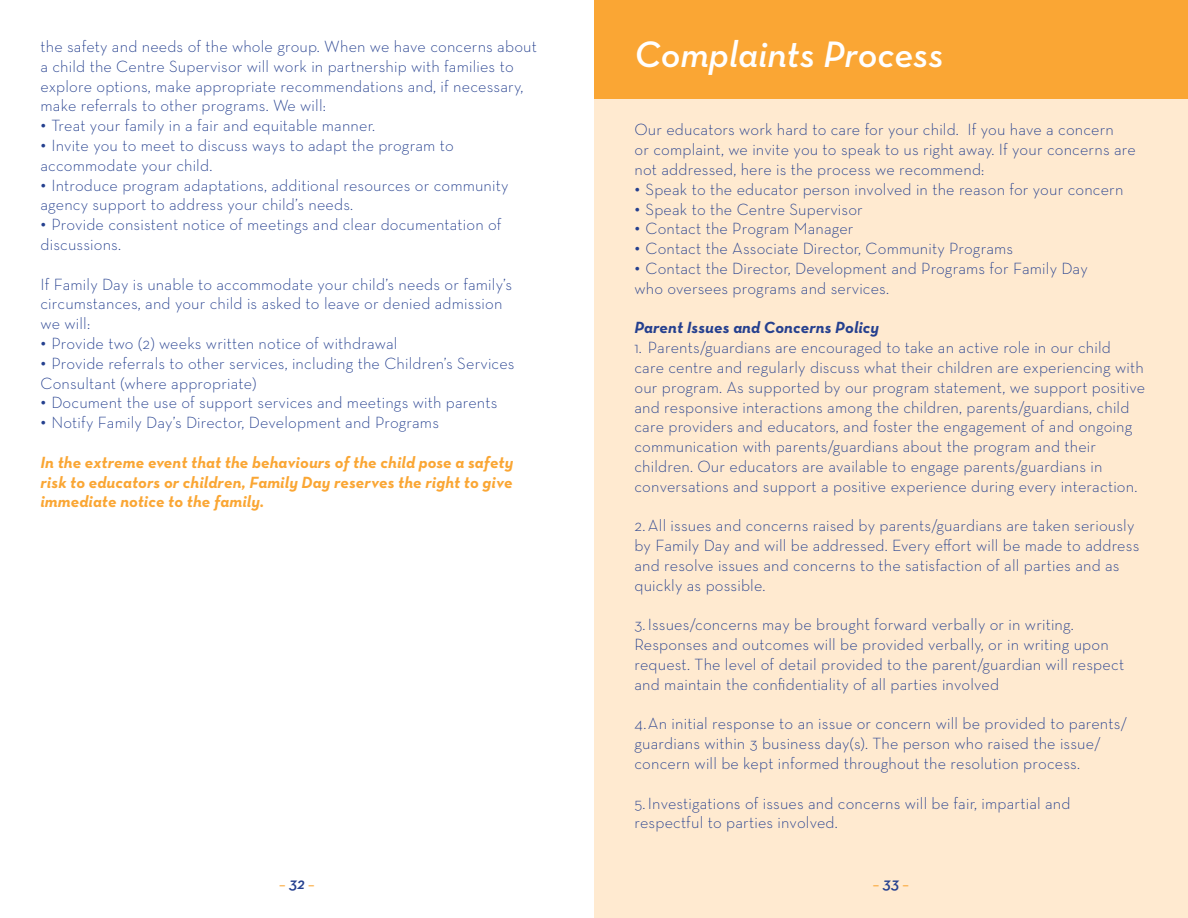
<style>
.page{position:relative;width:1188px;height:918px;background:#fff}
.page>*{position:absolute;margin:0;border:0;box-sizing:border-box;transform-origin:0 0}
.t1{font:italic 600 37.5px "Neutra Text";color:#fff}
.t2{font:300 16.5px/19.8px "Neutra Text";letter-spacing:.01em;color:#25408f}
.t3{font:italic 700 16.5px/19.8px "Neutra Text";letter-spacing:.01em;color:#faa634;text-align:justify}
.t4{font:italic 700 16.5px "Neutra Text";letter-spacing:.01em;color:#25408f}
.t5{font:16.5px "Neutra Text";color:#faa634}
.s1{font-size:21px}
.s2{font-weight:600;font-style:italic;color:#25408f}
</style>
<div class="page">
<div style="left:594px;top:0;width:594px;height:918px;background:#ffead0"></div>
<div style="left:594px;top:0;width:594px;height:98px;background:#faa634"></div>
<p class="t2" style="left:40px;top:36px;width:498px">the safety and needs of the whole group. When we have concerns about a child the Centre Supervisor will work in partnership with families to explore options, make appropriate recommendations and, if necessary, make referrals to other programs. We will:</p>
<p class="t2" style="left:40px;top:115px;width:336px"><span class="s1">•</span> Treat your family in a fair and equitable manner.</p>
<p class="t2" style="left:40px;top:135px;width:415px"><span class="s1">•</span> Invite you to meet to discuss ways to adapt the program to accommodate your child.</p>
<p class="t2" style="left:40px;top:175px;width:470px"><span class="s1">•</span> Introduce program adaptations, additional resources or community agency support to address your child’s needs.</p>
<p class="t2" style="left:40px;top:214px;width:463px"><span class="s1">•</span> Provide consistent notice of meetings and clear documentation of discussions.</p>
<p class="t2" style="left:40px;top:274px;width:473px">If Family Day is unable to accommodate your child’s needs or family’s circumstances, and your child is asked to leave or denied admission we will:</p>
<p class="t2" style="left:40px;top:333px;width:359px"><span class="s1">•</span> Provide two (2) weeks written notice of withdrawal</p>
<p class="t2" style="left:40px;top:353px;width:476px"><span class="s1">•</span> Provide referrals to other services, including the Children’s Services<br>Consultant (where appropriate)</p>
<p class="t2" style="left:40px;top:393px;width:458px"><span class="s1">•</span> Document the use of support services and meetings with parents</p>
<p class="t2" style="left:40px;top:412px;width:400px"><span class="s1">•</span> Notify Family Day’s Director, Development and Programs</p>
<p class="t3" style="left:40px;top:452px;width:474px">In the extreme event that the behaviours of the child pose a safety risk to educators or children, Family Day reserves the right to give immediate notice to the family.</p>
<h1 class="t1" style="left:634px;top:31px;width:311px">Complaints Process</h1>
<p class="t2" style="left:634px;top:120px;width:503px">Our educators work hard to care for your child. If you have a concern<br>or complaint, we invite you to speak to us right away. If your concerns are not addressed, here is the process we recommend:</p>
<p class="t2" style="left:634px;top:179px;width:490px"><span class="s1">•</span> Speak to the educator person involved in the reason for your concern</p>
<p class="t2" style="left:634px;top:199px;width:230px"><span class="s1">•</span> Speak to the Centre Supervisor</p>
<p class="t2" style="left:634px;top:219px;width:221px"><span class="s1">•</span> Contact the Program Manager</p>
<p class="t2" style="left:634px;top:238px;width:380px"><span class="s1">•</span> Contact the Associate Director, Community Programs</p>
<p class="t2" style="left:634px;top:258px;width:455px"><span class="s1">•</span> Contact the Director, Development and Programs for Family Day who oversees programs and services.</p>
<p class="t4" style="left:634px;top:318px;width:246px">Parent Issues and Concerns Policy</p>
<p class="t2" style="left:634px;top:337px;width:512px">1. Parents/guardians are encouraged to take an active role in our child<br>care centre and regularly discuss what their children are experiencing with our program. As supported by our program statement, we support positive and responsive interactions among the children, parents/guardians, child care providers and educators, and foster the engagement of and ongoing communication with parents/guardians about the program and their children. Our educators are available to engage parents/guardians in conversations and support a positive experience during every interaction.</p>
<p class="t2" style="left:634px;top:516px;width:506px">2.All issues and concerns raised by parents/guardians are taken seriously by Family Day and will be addressed. Every effort will be made to address and resolve issues and concerns to the satisfaction of all parties and as quickly as possible.</p>
<p class="t2" style="left:634px;top:615px;width:491px">3. Issues/concerns may be brought forward verbally or in writing.<br>Responses and outcomes will be provided verbally, or in writing upon request. The level of detail provided to the parent/guardian will respect and maintain the confidentiality of all parties involved</p>
<p class="t2" style="left:634px;top:714px;width:495px">4.An initial response to an issue or concern will be provided to parents/ guardians within 3 business day(s). The person who raised the issue/ concern will be kept informed throughout the resolution process.</p>
<p class="t2" style="left:634px;top:793px;width:438px">5. Investigations of issues and concerns will be fair, impartial and respectful to parties involved.</p>
<p class="t5" style="left:279px;top:873px;width:37px">–<span class="s2">32</span>–</p>
<p class="t5" style="left:873px;top:873px;width:38px">–<span class="s2">33</span>–</p>
</div>
